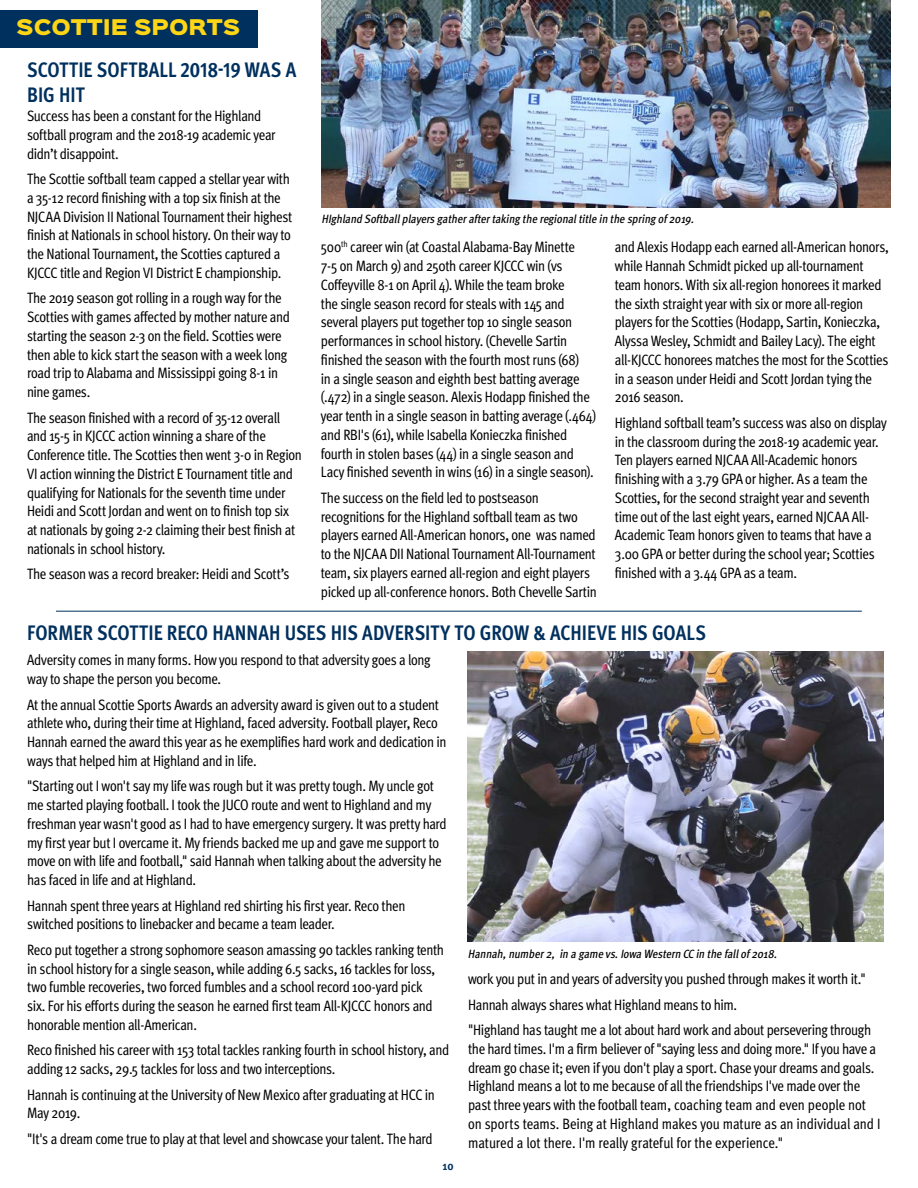
<style>
.page{position:relative;width:918px;height:1188px;background:#fff}
.page>*{position:absolute;margin:0;border:0;box-sizing:border-box;transform-origin:0 0}
.t1{font:700 condensed 21px/25.2px "Meta Pro";color:#00305e}
.t2{font:19.5px "Sinkin Sans 900 X Black";color:#ffd615}
.t3{font:condensed 15px/18.8px "Meta Pro";letter-spacing:-.025em;color:#000}
.t4{font:italic 500 condensed 12px "Meta Pro";color:#000}
.t5{font:700 condensed 12px "Meta Pro";color:#00305e}
</style>
<div class="page">
<div style="left:0;top:10px;width:257px;height:38px;background:#00305e"></div>
<img style="left:322px;top:0;width:569px;height:207px">
<img style="left:468px;top:651px;width:416px;height:290px">
<hr style="left:56px;top:611px;width:806px;height:1px;background:#00305e">
<h2 class="t2" style="left:16px;top:17px;width:226px">SCOTTIE SPORTS</h2>
<h1 class="t1" style="left:27px;top:56px;width:271px">SCOTTIE SOFTBALL 2018-19 WAS A<br>BIG HIT</h1>
<p class="t3" style="left:27px;top:105px;width:250px">Success has been a constant for the Highland softball program and the 2018-19 academic year didn’t disappoint.</p>
<p class="t3" style="left:27px;top:168px;width:267px">The Scottie softball team capped a stellar year with a 35-12 record finishing with a top six finish at the NJCAA Division II National Tournament their highest finish at Nationals in school history. On their way to the National Tournament, the Scotties captured a KJCCC title and Region VI District E championship.</p>
<p class="t3" style="left:27px;top:288px;width:264px">The 2019 season got rolling in a rough way for the Scotties with games affected by mother nature and starting the season 2-3 on the field. Scotties were then able to kick start the season with a week long road trip to Alabama and Mississippi going 8-1 in nine games.</p>
<p class="t3" style="left:27px;top:407px;width:277px">The season finished with a record of 35-12 overall and 15-5 in KJCCC action winning a share of the Conference title. The Scotties then went 3-0 in Region VI action winning the District E Tournament title and qualifying for Nationals for the seventh time under Heidi and Scott Jordan and went on to finish top six at nationals by going 2-2 claiming their best finish at nationals in school history.</p>
<p class="t3" style="left:27px;top:564px;width:264px">The season was a record breaker: Heidi and Scott’s</p>
<p class="t4" style="left:321px;top:210px;width:377px">HIghland Softballplayersgatheraftertaking the regionaltitle in the spring of2019.</p>
<p class="t3" style="left:321px;top:237px;width:277px">500<sup>th</sup> career win (at Coastal Alabama-Bay Minette<br>7-5 on March 9) and 250th career KJCCC win (vs Coffeyville 8-1 on April 4). While the team broke<br>the single season record for steals with 145 and several players put together top 10 single season performances in school history. (Chevelle Sartin finished the season with the fourth most runs (68)<br>in a single season and eighth best batting average (.472) in a single season. Alexis Hodapp finished the year tenth in a single season in batting average (.464) and RBI's (61), while Isabella Konieczka finished fourth in stolen bases (44) in a single season and Lacy finished seventh in wins (16) in a single season).</p>
<p class="t3" style="left:321px;top:487px;width:277px">The success on the field led to postseason recognitions for the Highland softball team as two players earned All-American honors, one was named to the NJCAA DII National Tournament All-Tournament team, six players earned all-region and eight players picked up all-conference honors. Both Chevelle Sartin</p>
<p class="t3" style="left:615px;top:237px;width:276px">and Alexis Hodapp each earned all-American honors, while Hannah Schmidt picked up all-tournament team honors. With six all-region honorees it marked the sixth straight year with six or more all-region players for the Scotties (Hodapp, Sartin, Konieczka, Alyssa Wesley, Schmidt and Bailey Lacy). The eight all-KJCCC honorees matches the most for the Scotties in a season under Heidi and Scott Jordan tying the 2016 season.</p>
<p class="t3" style="left:615px;top:412px;width:274px">Highland softball team’s success was also on display in the classroom during the 2018-19 academic year.<br>Ten players earned NJCAA All-Academic honors finishing with a 3.79 GPA or higher. As a team the Scotties, for the second straight year and seventh time out of the last eight years, earned NJCAA All-Academic Team honors given to teams that have a 3.00 GPA or better during the school year; Scotties finished with a 3.44 GPA as a team.</p>
<h1 class="t1" style="left:27px;top:619px;width:680px">FORMER SCOTTIE RECO HANNAH USES HIS ADVERSITY TO GROW &amp; ACHIEVE HIS GOALS</h1>
<p class="t3" style="left:27px;top:650px;width:405px">Adversity comes in many forms. How you respond to that adversity goes a long way to shape the person you become.</p>
<p class="t3" style="left:27px;top:694px;width:421px">At the annual Scottie Sports Awards an adversity award is given out to a student athlete who, during their time at Highland, faced adversity. Football player, Reco Hannah earned the award this year as he exemplifies hard work and dedication in ways that helped him at Highland and in life.</p>
<p class="t3" style="left:27px;top:776px;width:421px">"Starting out I won't say my life was rough but it was pretty tough. My uncle got me started playing football. I took the JUCO route and went to Highland and my freshman year wasn't good as I had to have emergency surgery. It was pretty hard my first year but I overcame it. My friends backed me up and gave me support to move on with life and football," said Hannah when talking about the adversity he has faced in life and at Highland.</p>
<p class="t3" style="left:27px;top:895px;width:380px">Hannah spent three years at Highland red shirting his first year. Reco then switched positions to linebacker and became a team leader.</p>
<p class="t3" style="left:27px;top:939px;width:418px">Reco put together a strong sophomore season amassing 90 tackles ranking tenth in school history for a single season, while adding 6.5 sacks, 16 tackles for loss, two fumble recoveries, two forced fumbles and a school record 100-yard pick six. For his efforts during the season he earned first team All-KJCCC honors and honorable mention all-American.</p>
<p class="t3" style="left:27px;top:1040px;width:424px">Reco finished his career with 153 total tackles ranking fourth in school history, and adding 12 sacks, 29.5 tackles for loss and two interceptions.</p>
<p class="t3" style="left:27px;top:1084px;width:409px">Hannah is continuing at the University of New Mexico after graduating at HCC in<br>May 2019.</p>
<p class="t3" style="left:27px;top:1128px;width:407px">"It's a dream come true to play at that level and showcase your talent. The hard</p>
<p class="t4" style="left:468px;top:945px;width:313px">Hannah,number2, in a game vs.Iowa Western CCin the fallof2018.</p>
<p class="t3" style="left:468px;top:965px;width:405px;line-height:25.5px">work you put in and years of adversity you pushed through makes it worth it."<br>Hannah always shares what Highland means to him.<br>"Highland has taught me a lot about hard work and about persevering through</p>
<p class="t3" style="left:468px;top:1038px;width:414px">the hard times. I'm a firm believer of "saying less and doing more." If you have a dream go chase it; even if you don't play a sport. Chase your dreams and goals.<br>Highland means a lot to me because of all the friendships I've made over the past three years with the football team, coaching team and even people not on sports teams. Being at Highland makes you mature as an individual and I matured a lot there. I'm really grateful for the experience."</p>
<p class="t5" style="left:442px;top:1157px;width:13px">10</p>
</div>
